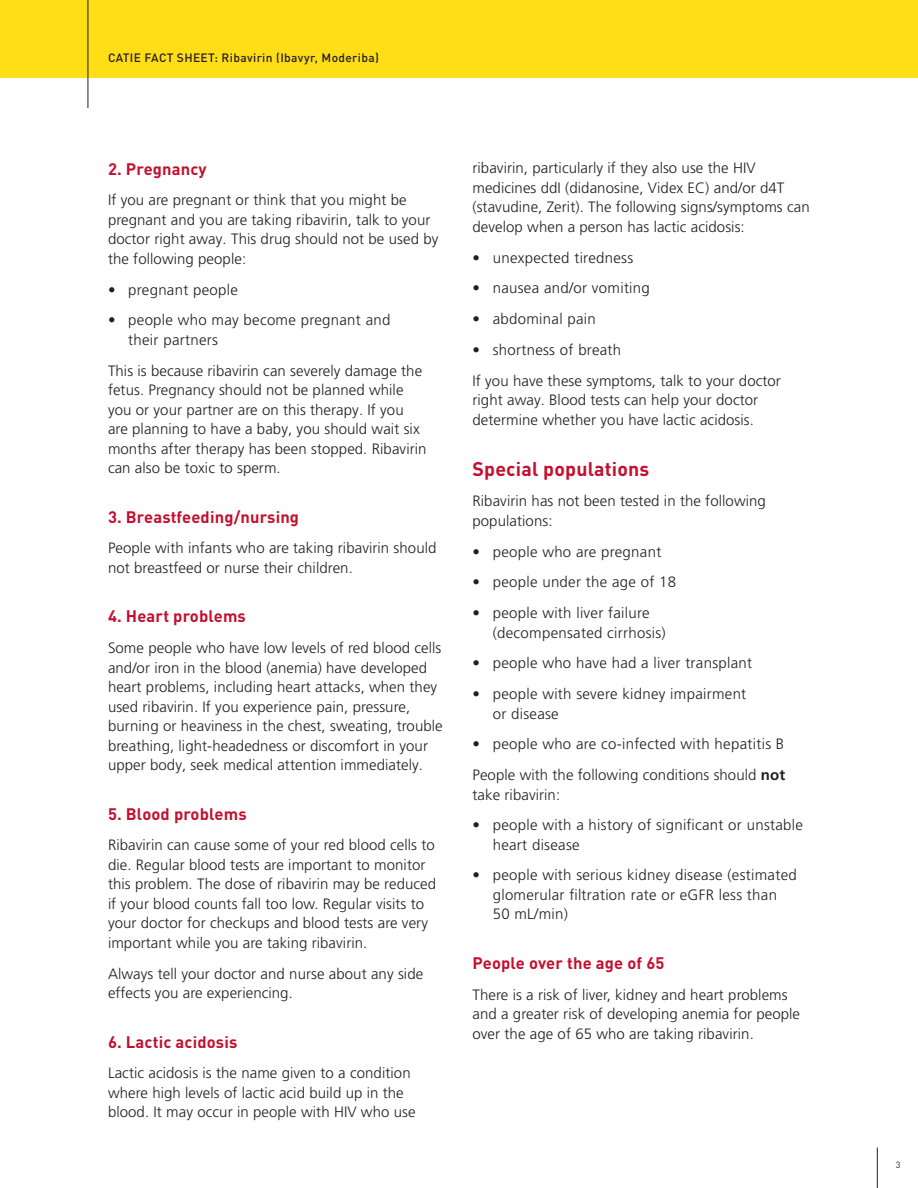
<style>
.page{position:relative;width:918px;height:1188px;background:#fff}
.page>*{position:absolute;margin:0;border:0;box-sizing:border-box;transform-origin:0 0}
.t1{font:700 19.5px "DINOT";letter-spacing:.01em;color:#c3102f}
.t2{font:700 16.5px "DINOT";letter-spacing:.01em;color:#c3102f}
.t3{font:300 15px/19.5px "Frutiger LT Pro";letter-spacing:.005em;color:#231f20}
.t4{font:500 12px "DINOT";letter-spacing:.03em;color:#231f20}
.t5{font:9px "DINOT";color:#231f20}
.s1{font-weight:700}
</style>
<div class="page">
<hr style="left:877px;top:1148px;width:1px;height:40px;background:#231f20">
<div style="left:0;top:0;width:918px;height:78px;background:#ffdd17"></div>
<hr style="left:88px;top:0;width:1px;height:108px;background:#231f20">
<p class="t4" style="left:108px;top:48px;width:272px">CATIE FACT SHEET: Ribavirin (Ibavyr, Moderiba)</p>
<p class="t2" style="left:108px;top:156px;width:100px">2. Pregnancy</p>
<p class="t3" style="left:108px;top:191px;width:332px">If you are pregnant or think that you might be pregnant and you are taking ribavirin, talk to your doctor right away. This drug should not be used by the following people:</p>
<p class="t3" style="left:108px;top:280px;width:132px">• pregnant people</p>
<p class="t3" style="left:128px;top:311px;width:264px;text-indent:-20px">• people who may become pregnant and their partners</p>
<p class="t3" style="left:108px;top:361px;width:320px">This is because ribavirin can severely damage the fetus. Pregnancy should not be planned while you or your partner are on this therapy. If you are planning to have a baby, you should wait six months after therapy has been stopped. Ribavirin can also be toxic to sperm.</p>
<p class="t2" style="left:108px;top:504px;width:193px">3. Breastfeeding/nursing</p>
<p class="t3" style="left:108px;top:539px;width:330px">People with infants who are taking ribavirin should not breastfeed or nurse their children.</p>
<p class="t2" style="left:108px;top:604px;width:139px">4. Heart problems</p>
<p class="t3" style="left:108px;top:638px;width:336px">Some people who have low levels of red blood cells and/or iron in the blood (anemia) have developed heart problems, including heart attacks, when they used ribavirin. If you experience pain, pressure, burning or heaviness in the chest, sweating, trouble breathing, light-headedness or discomfort in your upper body, seek medical attention immediately.</p>
<p class="t2" style="left:108px;top:801px;width:140px">5. Blood problems</p>
<p class="t3" style="left:108px;top:836px;width:330px">Ribavirin can cause some of your red blood cells to die. Regular blood tests are important to monitor this problem. The dose of ribavirin may be reduced if your blood counts fall too low. Regular visits to your doctor for checkups and blood tests are very important while you are taking ribavirin.</p>
<p class="t3" style="left:108px;top:964px;width:317px">Always tell your doctor and nurse about any side effects you are experiencing.</p>
<p class="t2" style="left:108px;top:1029px;width:131px">6. Lactic acidosis</p>
<p class="t3" style="left:108px;top:1064px;width:309px">Lactic acidosis is the name given to a condition where high levels of lactic acid build up in the blood. It may occur in people with HIV who use</p>
<p class="t3" style="left:472px;top:158px;width:339px">ribavirin, particularly if they also use the HIV medicines ddI (didanosine, Videx EC) and/or d4T (stavudine, Zerit). The following signs/symptoms can develop when a person has lactic acidosis:</p>
<p class="t3" style="left:472px;top:248px;width:162px">• unexpected tiredness</p>
<p class="t3" style="left:472px;top:278px;width:179px">• nausea and/or vomiting</p>
<p class="t3" style="left:472px;top:309px;width:125px">• abdominal pain</p>
<p class="t3" style="left:472px;top:334px;width:310px;line-height:30.8px">• shortness of breath<br>If you have these symptoms, talk to your doctor</p>
<p class="t3" style="left:472px;top:390px;width:287px">right away. Blood tests can help your doctor determine whether you have lactic acidosis.</p>
<h1 class="t1" style="left:472px;top:453px;width:178px">Special populations</h1>
<p class="t3" style="left:472px;top:491px;width:295px">Ribavirin has not been tested in the following populations:</p>
<p class="t3" style="left:472px;top:542px;width:190px">• people who are pregnant</p>
<p class="t3" style="left:472px;top:572px;width:205px">• people under the age of 18</p>
<p class="t3" style="left:493px;top:603px;width:175px;text-indent:-20px">• people with liver failure (decompensated cirrhosis)</p>
<p class="t3" style="left:472px;top:653px;width:281px">• people who have had a liver transplant</p>
<p class="t3" style="left:493px;top:684px;width:255px;text-indent:-20px">• people with severe kidney impairment or disease</p>
<p class="t3" style="left:472px;top:729px;width:314px;line-height:30.8px">• people who are co-infected with hepatitis B<br>People with the following conditions should <span class="s1">not</span></p>
<p class="t3" style="left:472px;top:785px;width:89px">take ribavirin:</p>
<p class="t3" style="left:493px;top:815px;width:312px;text-indent:-20px">• people with a history of significant or unstable heart disease</p>
<p class="t3" style="left:493px;top:866px;width:306px;text-indent:-20px">• people with serious kidney disease (estimated glomerular filtration rate or eGFR less than<br>50 mL/min)</p>
<p class="t2" style="left:472px;top:950px;width:193px">People over the age of 65</p>
<p class="t3" style="left:472px;top:985px;width:329px">There is a risk of liver, kidney and heart problems and a greater risk of developing anemia for people over the age of 65 who are taking ribavirin.</p>
<p class="t5" style="left:896px;top:1158px;width:6px">3</p>
</div>
